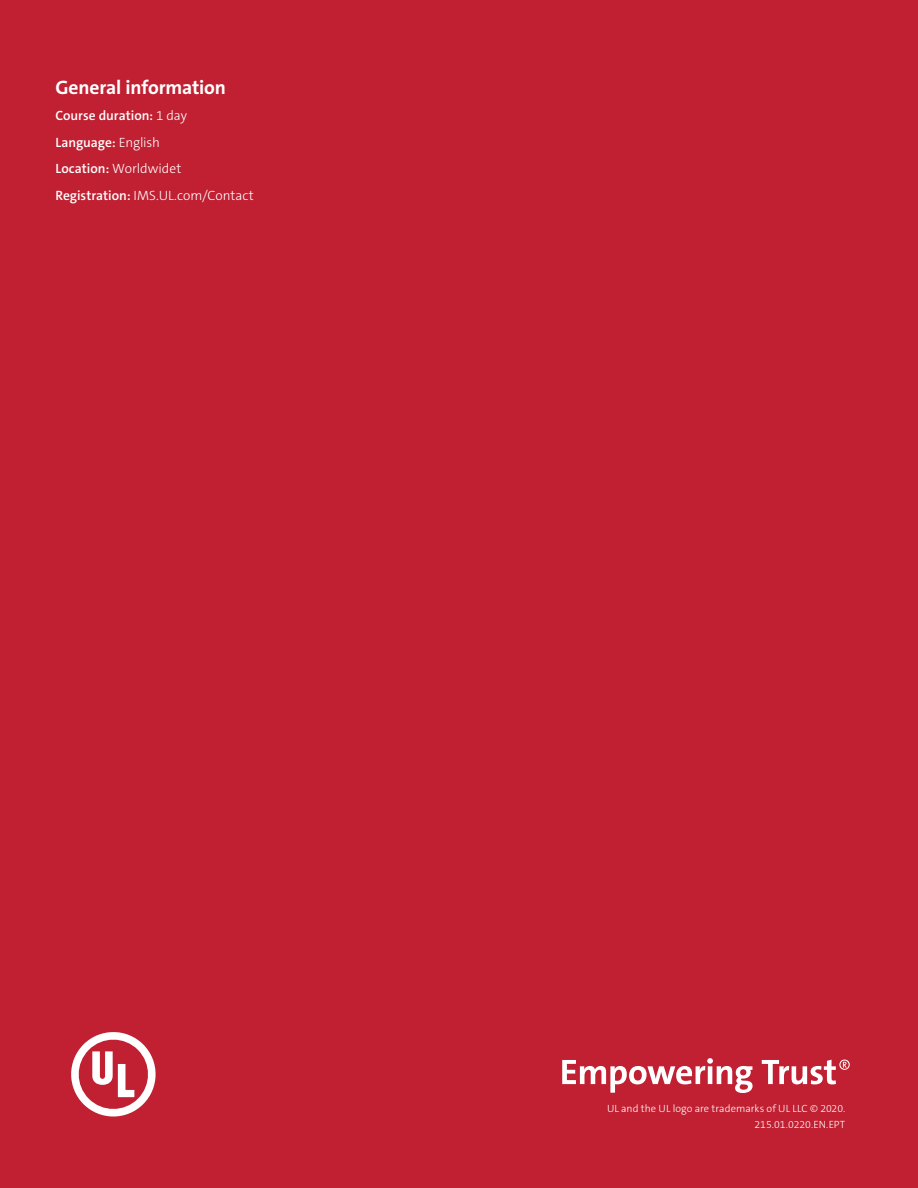
<style>
.page{position:relative;width:918px;height:1188px;background:#c02032}
.page>*{position:absolute;margin:0;border:0;box-sizing:border-box;transform-origin:0 0}
.t1{font:700 19.5px "The Sans C5";letter-spacing:-.01em;color:#fff}
.t2{font:600 13.5px/26.5px "The Sans C5";letter-spacing:-.005em;color:#fff}
.t3{font:300 10.5px/15.6px "The Sans C5";letter-spacing:.005em;color:#fff;text-align:right}
.s1{font-weight:300}
</style>
<div class="page">
<svg style="left:71px;top:1032px;width:85px;height:85px"></svg>
<svg style="left:562px;top:1058px;width:288px;height:35px"></svg>
<h1 class="t1" style="left:55px;top:75px;width:172px">General information</h1>
<p class="t2" style="left:55px;top:102px;width:200px">Course duration: <span class="s1">1 day<br></span>Language: <span class="s1">English<br></span>Location: <span class="s1">Worldwidet<br></span>Registration: <span class="s1">IMS.UL.com/Contact</span></p>
<p class="t3" style="left:607px;top:1101px;width:240px">UL and the UL logo are trademarks of UL LLC © 2020.<br>215.01.0220.EN.EPT</p>
</div>
